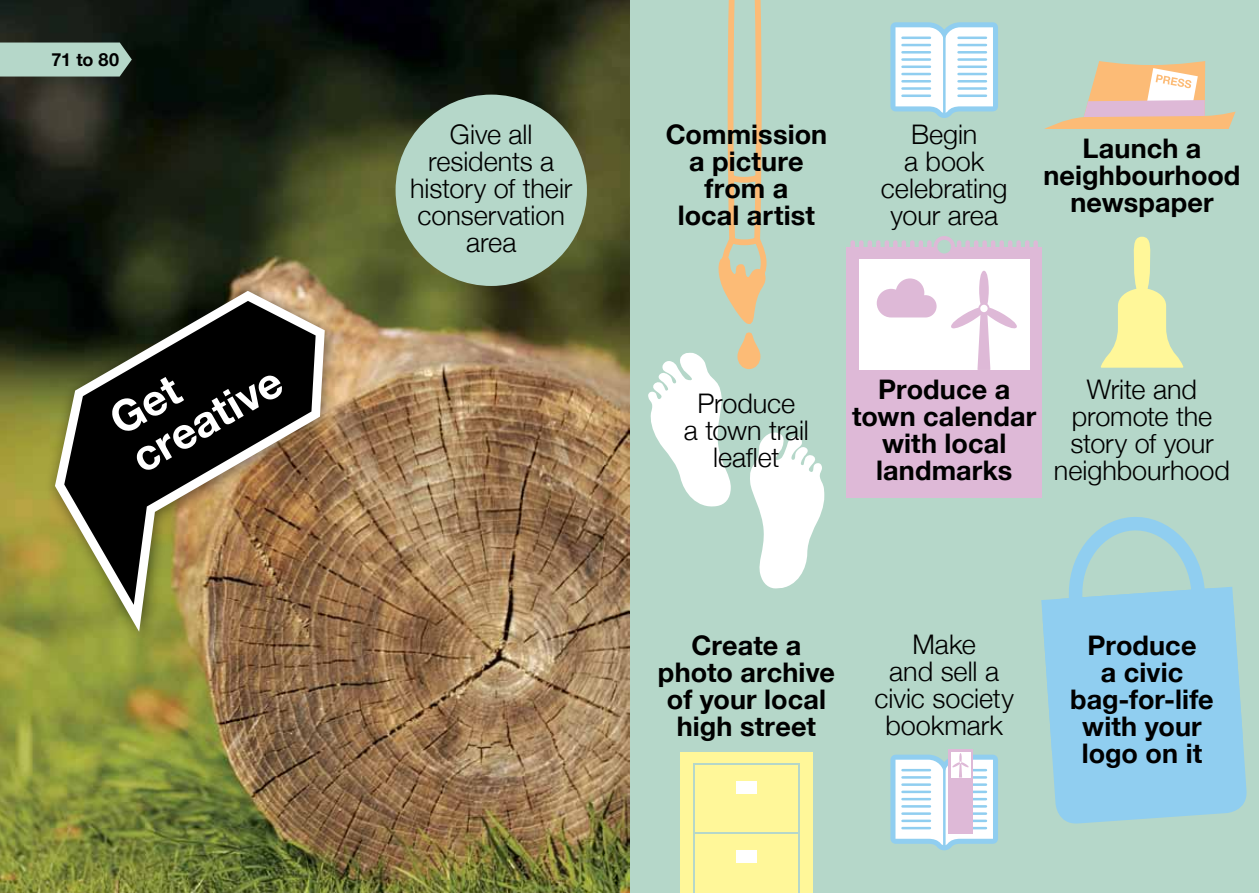
<style>
.page{position:relative;width:1259px;height:893px;background:#fff}
.page>*{position:absolute;margin:0;border:0;box-sizing:border-box;transform-origin:0 0}
.t1{font:700 43.5px/43.5px "Helvetica Neue";color:#fff}
.t2{font:700 27px/27px "Helvetica Neue";letter-spacing:.005em;color:#000;text-align:center}
.t3{font:300 27px/27px "Helvetica Neue";color:#000;text-align:center}
.t4{font:700 18px "Helvetica Neue";color:#000}
</style>
<div class="page">
<div style="left:629px;top:0;width:630px;height:893px;background:#b5d7c9"></div>
<img style="left:0;top:0;width:629px;height:893px">
<div style="left:395px;top:95px;width:192px;height:191px;background:#b5d7c9;border-radius:50%"></div>
<svg style="left:1051px;top:728px;width:196px;height:96px;background:#94cfeb"></svg>
<svg style="left:1041px;top:517px;width:201px;height:233px"></svg>
<svg style="left:1100px;top:237px;width:83px;height:131px"></svg>
<div style="left:846px;top:247px;width:196px;height:250px;background:#deb9d7"></div>
<div style="left:859px;top:259px;width:170px;height:111px;background:#fff"></div>
<svg style="left:951px;top:271px;width:66px;height:99px"></svg>
<svg style="left:876px;top:278px;width:60px;height:39px"></svg>
<div style="left:850px;top:242px;width:5px;height:9px;background:#deb9d7"></div>
<svg style="left:859px;top:242px;width:4px;height:5px"></svg>
<div style="left:867px;top:242px;width:5px;height:9px;background:#deb9d7"></div>
<svg style="left:876px;top:242px;width:4px;height:5px"></svg>
<div style="left:884px;top:242px;width:5px;height:9px;background:#deb9d7"></div>
<svg style="left:893px;top:242px;width:4px;height:5px"></svg>
<div style="left:901px;top:242px;width:5px;height:9px;background:#deb9d7"></div>
<svg style="left:910px;top:242px;width:4px;height:5px"></svg>
<div style="left:918px;top:242px;width:5px;height:9px;background:#deb9d7"></div>
<svg style="left:927px;top:242px;width:4px;height:5px"></svg>
<svg style="left:957px;top:242px;width:4px;height:5px"></svg>
<div style="left:965px;top:242px;width:5px;height:9px;background:#deb9d7"></div>
<svg style="left:974px;top:242px;width:4px;height:5px"></svg>
<div style="left:982px;top:242px;width:5px;height:9px;background:#deb9d7"></div>
<svg style="left:991px;top:242px;width:4px;height:5px"></svg>
<div style="left:999px;top:242px;width:5px;height:9px;background:#deb9d7"></div>
<svg style="left:1008px;top:242px;width:4px;height:5px"></svg>
<div style="left:1016px;top:242px;width:5px;height:9px;background:#deb9d7"></div>
<svg style="left:1025px;top:242px;width:4px;height:5px"></svg>
<div style="left:1033px;top:242px;width:5px;height:9px;background:#deb9d7"></div>
<div style="left:933px;top:236px;width:22px;height:21px;background:#deb9d7;border-radius:50%"></div>
<div style="left:937px;top:240px;width:14px;height:13px;background:#b5d7c9;border-radius:50%"></div>
<svg style="left:890px;top:22px;width:108px;height:96px;background:#def0f6"></svg>
<hr style="left:902px;top:37px;width:28px;height:2px;background:#90cef0">
<hr style="left:902px;top:44px;width:28px;height:2px;background:#90cef0">
<hr style="left:902px;top:51px;width:28px;height:3px;background:#90cef0">
<hr style="left:902px;top:58px;width:28px;height:3px;background:#90cef0">
<hr style="left:902px;top:66px;width:28px;height:2px;background:#90cef0">
<hr style="left:902px;top:73px;width:28px;height:2px;background:#90cef0">
<hr style="left:902px;top:80px;width:28px;height:3px;background:#90cef0">
<hr style="left:902px;top:87px;width:28px;height:3px;background:#90cef0">
<hr style="left:902px;top:95px;width:28px;height:2px;background:#90cef0">
<hr style="left:958px;top:37px;width:28px;height:2px;background:#90cef0">
<hr style="left:958px;top:44px;width:28px;height:2px;background:#90cef0">
<hr style="left:958px;top:51px;width:28px;height:3px;background:#90cef0">
<hr style="left:958px;top:58px;width:28px;height:3px;background:#90cef0">
<hr style="left:958px;top:66px;width:28px;height:2px;background:#90cef0">
<hr style="left:958px;top:73px;width:28px;height:2px;background:#90cef0">
<hr style="left:958px;top:80px;width:28px;height:3px;background:#90cef0">
<hr style="left:958px;top:87px;width:28px;height:3px;background:#90cef0">
<hr style="left:958px;top:95px;width:28px;height:2px;background:#90cef0">
<hr style="left:943px;top:33px;width:2px;height:81px;background:#90cef0">
<svg style="left:890px;top:750px;width:108px;height:100px;background:#d4e2ee"></svg>
<svg style="left:648px;top:0;width:177px;height:589px"></svg>
<svg style="left:1044px;top:61px;width:191px;height:68px"></svg>
<div style="left:42px;top:278px;width:297px;height:365px;background:#000;opacity:.5"></div>
<svg style="left:55px;top:291px;width:270px;height:341px;background:#8c804f"></svg>
<svg style="left:64px;top:301px;width:252px;height:304px;background:#504631"></svg>
<svg style="left:0;top:43px;width:132px;height:34px;background:#abcbbe"></svg>
<div style="left:695px;top:765px;width:102px;height:67px;background:#fff799"></div>
<div style="left:695px;top:834px;width:102px;height:59px;background:#fff799"></div>
<div style="left:736px;top:781px;width:20px;height:12px;background:#fff"></div>
<div style="left:736px;top:850px;width:20px;height:12px;background:#fff"></div>
<div style="left:680px;top:753px;width:13px;height:140px;background:#fff799"></div>
<div style="left:800px;top:753px;width:13px;height:140px;background:#fff799"></div>
<div style="left:680px;top:753px;width:133px;height:10px;background:#fff799"></div>
<p class="t4" style="left:52px;top:49px;width:69px">71 to 80</p>
<h1 class="t1" style="left:102px;top:403px;width:167px;rotate:-30deg">Get creative</h1>
<p class="t3" style="left:410px;top:120px;width:164px">Give all residents a history of their conservation area</p>
<p class="t2" style="left:665px;top:121px;width:163px">Commission a picture from a<br>local artist</p>
<p class="t3" style="left:881px;top:120px;width:128px">Begin<br>a book celebrating your area</p>
<p class="t2" style="left:1043px;top:134px;width:198px">Launch a neighbourhood newspaper</p>
<p class="t3" style="left:684px;top:389px;width:127px">Produce<br>a town trail leaflet</p>
<p class="t2" style="left:852px;top:376px;width:186px">Produce a town calendar with local landmarks</p>
<p class="t3" style="left:1054px;top:376px;width:178px">Write and promote the story of your neighbourhood</p>
<p class="t2" style="left:658px;top:631px;width:178px">Create a photo archive of your local high street</p>
<p class="t3" style="left:874px;top:631px;width:141px">Make<br>and sell a civic society bookmark</p>
<p class="t2" style="left:1070px;top:631px;width:145px">Produce<br>a civic bag-for-life with your logo on it</p>
</div>
